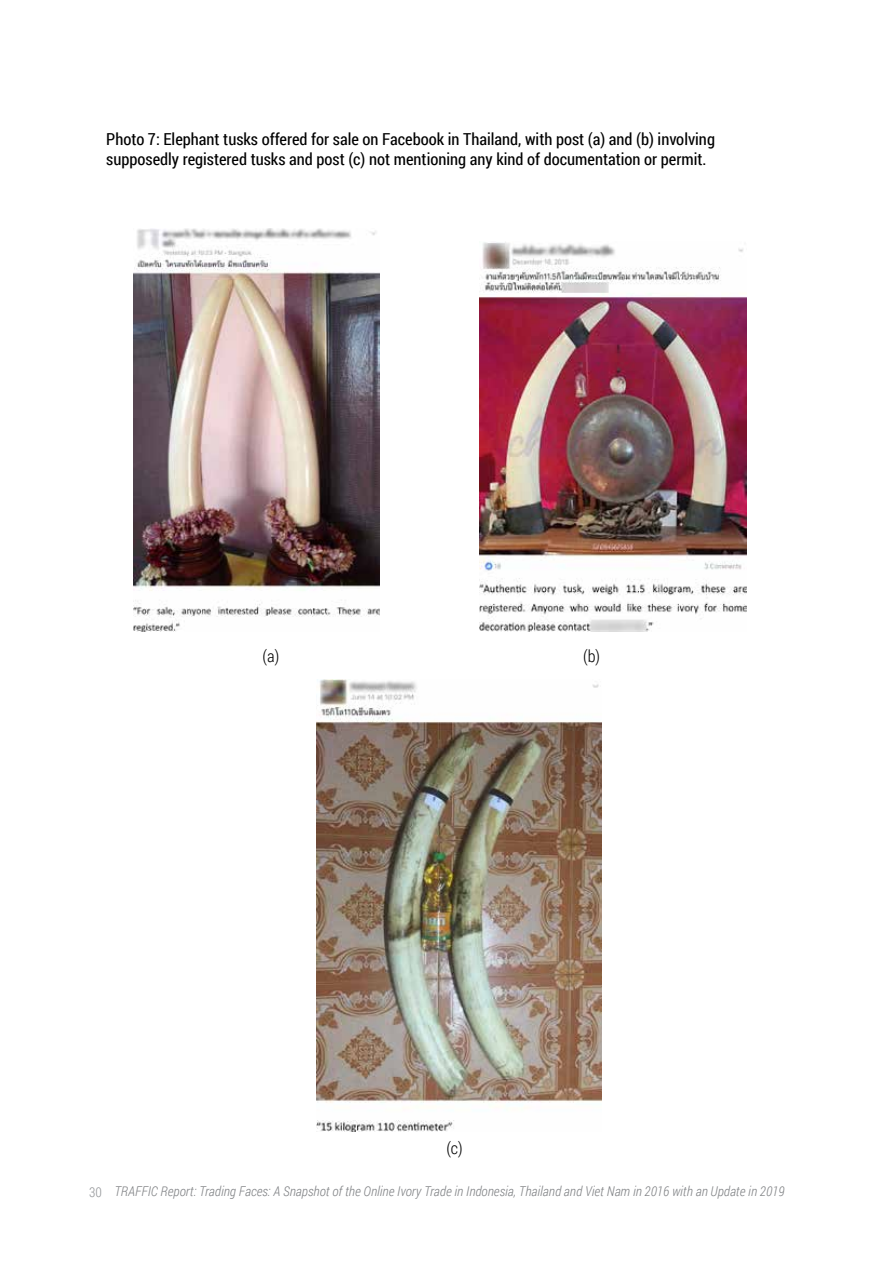
<style>
.page{position:relative;width:893px;height:1263px;background:#fff}
.page>*{position:absolute;margin:0;border:0;box-sizing:border-box;transform-origin:0 0}
.t1{font:16.5px/19.8px "Roboto Condensed";color:#000}
.t2{font:300 16.5px "Roboto Condensed";color:#000}
.t3{font:italic 300 13.5px "Roboto Condensed";color:#808285}
.s1{font-style:normal;color:#939598}
</style>
<div class="page">
<img style="left:479px;top:242px;width:267px;height:389px">
<img style="left:133px;top:228px;width:247px;height:403px">
<img style="left:316px;top:680px;width:285px;height:451px">
<p class="t1" style="left:106px;top:129px;width:610px">Photo 7: Elephant tusks offered for sale on Facebook in Thailand, with post (a) and (b) involving supposedly registered tusks and post (c) not mentioning any kind of documentation or permit.</p>
<p class="t2" style="left:263px;top:645px;width:18px">(a)</p>
<p class="t2" style="left:583px;top:645px;width:18px">(b)</p>
<p class="t2" style="left:446px;top:1137px;width:18px">(c)</p>
<p class="t3" style="left:89px;top:1182px;width:697px"><span class="s1">30</span> TRAFFIC Report: Trading Faces: A Snapshot of the Online Ivory Trade in Indonesia, Thailand and Viet Nam in 2016 with an Update in 2019</p>
</div>
